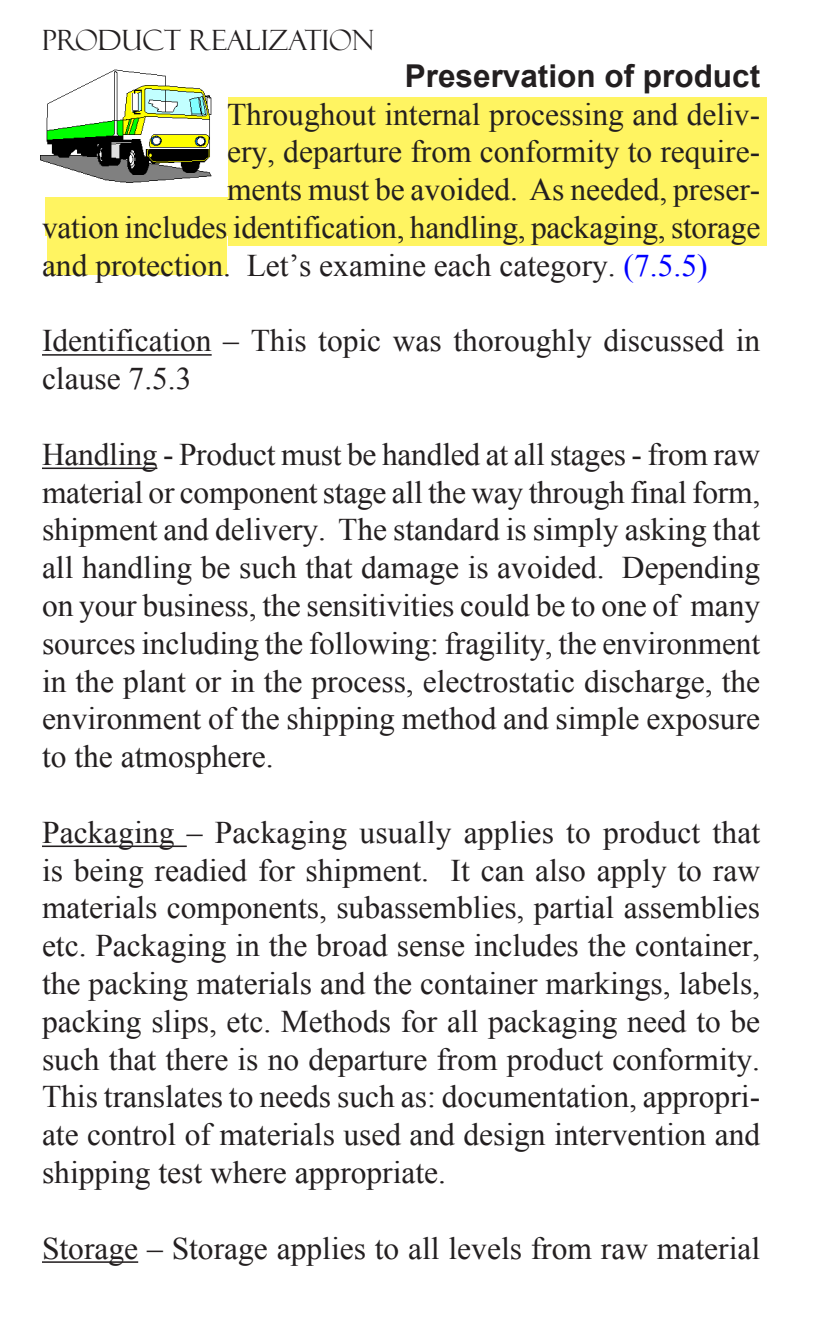
<style>
.page{position:relative;width:819px;height:1323px;background:#fff}
.page>*{position:absolute;margin:0;border:0;box-sizing:border-box;transform-origin:0 0}
.Body_Text_3{font:31.5px/37.8px "Times New Roman";color:#231f20;text-align:justify}
.t1{font:700 31.5px "Arial";color:#231f20}
.t2{font:28px "Felix Titling";color:#231f20}
.s1{color:#00f}
</style>
<div class="page">
<div style="left:47px;top:236px;width:179px;height:39px;background:#fff461"></div>
<div style="left:228px;top:97px;width:538px;height:148px;background:#fff461"></div>
<div style="left:45px;top:197px;width:348px;height:39px;background:#fff461"></div>
<hr style="left:42px;top:354px;width:170px;height:2px;background:#231f20">
<hr style="left:42px;top:468px;width:115px;height:1px;background:#231f20">
<hr style="left:42px;top:846px;width:145px;height:1px;background:#231f20">
<hr style="left:42px;top:1261px;width:96px;height:2px;background:#231f20">
<img style="left:41px;top:70px;width:170px;height:112px">
<p class="t2" style="left:42px;top:24px;width:334px">PRODUCT REALIZATION</p>
<p class="t1" style="left:405px;top:55px;width:357px">Preservation of product</p>
<p class="Body_Text_3" style="left:227px;top:95px;width:535px">Throughout internal processing and deliv-</p>
<p class="Body_Text_3" style="left:227px;top:133px;width:535px">ery, departure from conformity to require-</p>
<p class="Body_Text_3" style="left:227px;top:170px;width:535px">ments must be avoided. As needed, preser-</p>
<p class="Body_Text_3" style="left:42px;top:208px;width:720px">vation includes identification, handling, packaging, storage</p>
<p class="Body_Text_3" style="left:42px;top:246px;width:667px">and protection. Let’s examine each category. <span class="s1">(7.5.5)</span></p>
<p class="Body_Text_3" style="left:42px;top:322px;width:720px">Identification – This topic was thoroughly discussed in clause 7.5.3</p>
<p class="Body_Text_3" style="left:42px;top:435px;width:720px">Handling - Product must be handled at all stages - from raw material or component stage all the way through final form, shipment and delivery. The standard is simply asking that all handling be such that damage is avoided. Depending on your business, the sensitivities could be to one of many sources including the following: fragility, the environment in the plant or in the process, electrostatic discharge, the environment of the shipping method and simple exposure to the atmosphere.</p>
<p class="Body_Text_3" style="left:42px;top:813px;width:720px">Packaging – Packaging usually applies to product that is being readied for shipment. It can also apply to raw materials components, subassemblies, partial assemblies etc. Packaging in the broad sense includes the container, the packing materials and the container markings, labels, packing slips, etc. Methods for all packaging need to be such that there is no departure from product conformity.<br>This translates to needs such as: documentation, appropri&shy;ate control of materials used and design intervention and shipping test where appropriate.</p>
<p class="Body_Text_3" style="left:42px;top:1229px;width:720px">Storage – Storage applies to all levels from raw material</p>
</div>
